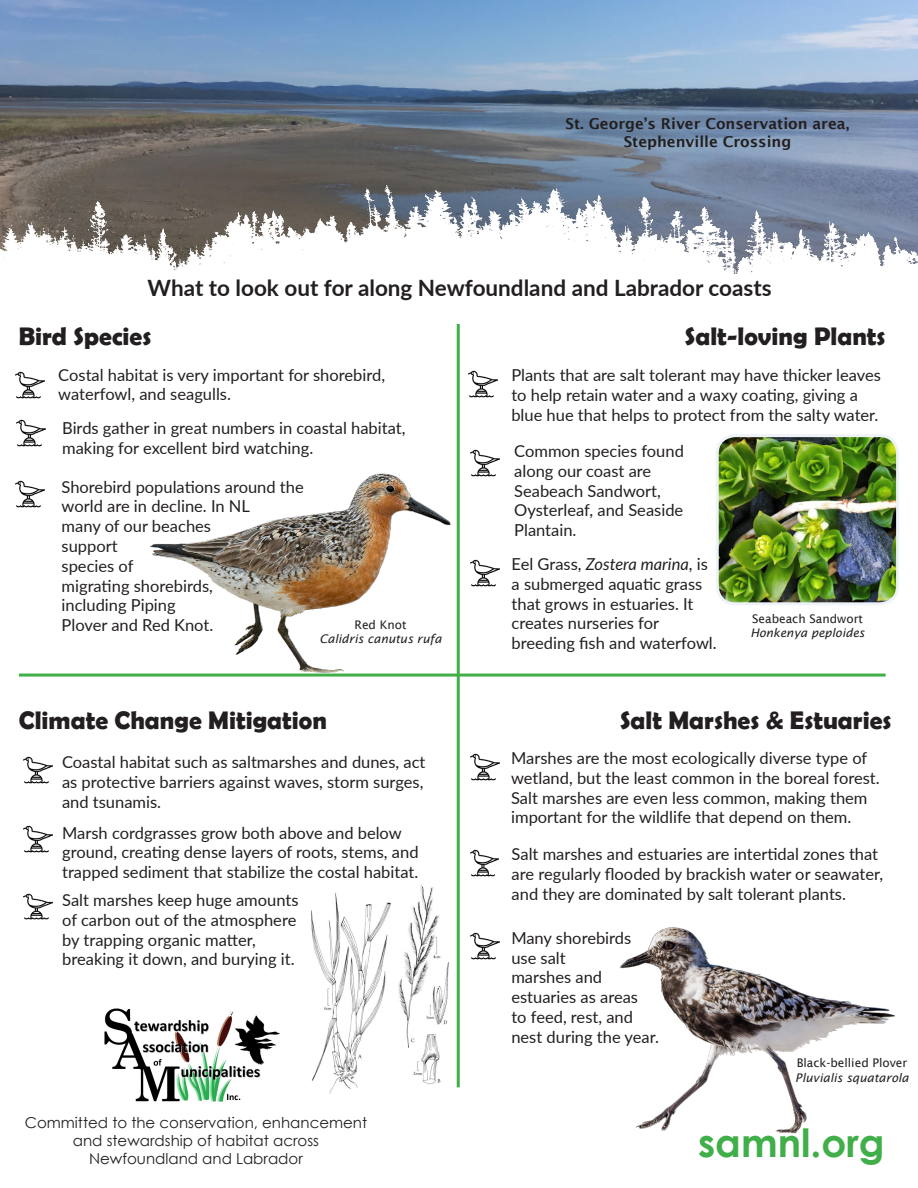
<style>
.page{position:relative;width:918px;height:1188px;background:#fff}
.page>*{position:absolute;margin:0;border:0;box-sizing:border-box;transform-origin:0 0}
.t1{font:700 39px "Century Gothic";color:#40ae49}
.t2{font:700 25.5px "Berlin Sans FB Demi";color:#231f20}
.t3{font:700 22.5px "Lato";color:#231f20}
.t4{font:16.5px/19.8px "Lato";color:#231f20}
.t5{font:15px/18px "Century Gothic";color:#231f20;text-align:center}
.t6{font:600 15px/18px "Lucida Sans";color:#231f20;text-align:center}
.t7{font:italic 11.85px/14.2px "Lucida Sans";color:#231f20}
.t8{font:11.85px/14.2px "Lucida Sans";color:#231f20}
.s1{font-style:italic}
.s2{font-style:normal}
</style>
<div class="page">
<img style="left:104px;top:1008px;width:176px;height:94px">
<img style="left:0;top:0;width:918px;height:149px">
<img style="left:0;top:149px;width:918px;height:126px">
<img style="left:16px;top:371px;width:29px;height:28px">
<img style="left:468px;top:370px;width:29px;height:28px">
<img style="left:471px;top:449px;width:29px;height:28px">
<img style="left:471px;top:753px;width:29px;height:28px">
<img style="left:470px;top:849px;width:29px;height:28px">
<img style="left:24px;top:756px;width:29px;height:28px">
<hr style="left:457px;top:324px;width:3px;height:763px;background:#40ae49">
<hr style="left:19px;top:674px;width:867px;height:3px;background:#40ae49">
<img style="left:17px;top:419px;width:28px;height:28px">
<img style="left:16px;top:480px;width:29px;height:28px">
<img style="left:471px;top:559px;width:29px;height:28px">
<img style="left:471px;top:932px;width:29px;height:28px">
<img style="left:620px;top:927px;width:276px;height:207px">
<img style="left:720px;top:438px;width:175px;height:166px">
<div style="left:716px;top:434px;width:183px;height:171px;border:3px solid #eef3f9;border-radius:18px"></div>
<img style="left:24px;top:825px;width:29px;height:28px">
<img style="left:24px;top:893px;width:29px;height:27px">
<img style="left:111px;top:443px;width:351px;height:246px">
<img style="left:311px;top:884px;width:138px;height:210px">
<p class="t6" style="left:566px;top:114px;width:285px">St. George’s River Conservation area,<br>Stephenville Crossing</p>
<p class="t3" style="left:148px;top:271px;width:626px">What to look out for along Newfoundland and Labrador coasts</p>
<p class="t2" style="left:19px;top:321px;width:134px">Bird Species</p>
<p class="t2" style="left:685px;top:321px;width:202px">Salt-loving Plants</p>
<p class="t4" style="left:58px;top:364px;width:328px">Costal habitat is very important for shorebird, waterfowl, and seagulls.</p>
<p class="t4" style="left:511px;top:365px;width:371px">Plants that are salt tolerant may have thicker leaves to help retain water and a waxy coating, giving a blue hue that helps to protect from the salty water.</p>
<p class="t4" style="left:62px;top:417px;width:345px">Birds gather in great numbers in coastal habitat, making for excellent bird watching.</p>
<p class="t4" style="left:514px;top:440px;width:171px">Common species found along our coast are<br>Seabeach Sandwort,<br>Oysterleaf, and Seaside<br>Plantain.</p>
<p class="t4" style="left:62px;top:476px;width:244px">Shorebird populations around the world are in decline. In NL<br>many of our beaches<br>support<br>species of<br>migrating shorebirds,<br>including Piping<br>Plover and Red Knot.</p>
<p class="t4" style="left:512px;top:553px;width:207px">Eel Grass, <span class="s1">Zostera marina</span>, is a submerged aquatic grass that grows in estuaries. It creates nurseries for breeding fish and waterfowl.</p>
<p class="t7" style="left:750px;top:611px;width:116px"><span class="s2">Seabeach Sandwort<br></span>Honkenya peploides</p>
<p class="t7" style="left:320px;top:618px;width:124px;text-align:center"><span class="s2">Red Knot<br></span>Calidris canutus rufa</p>
<p class="t2" style="left:19px;top:706px;width:309px">Climate Change Mitigation</p>
<p class="t2" style="left:620px;top:706px;width:273px">Salt Marshes &amp; Estuaries</p>
<p class="t4" style="left:62px;top:752px;width:365px;text-align:justify">Coastal habitat such as saltmarshes and dunes, act as protective barriers against waves, storm surges, and tsunamis.</p>
<p class="t4" style="left:62px;top:822px;width:358px">Marsh cordgrasses grow both above and below ground, creating dense layers of roots, stems, and trapped sediment that stabilize the costal habitat.</p>
<p class="t4" style="left:62px;top:889px;width:238px">Salt marshes keep huge amounts of carbon out of the atmosphere by trapping organic matter, breaking it down, and burying it.</p>
<p class="t4" style="left:511px;top:747px;width:370px">Marshes are the most ecologically diverse type of wetland, but the least common in the boreal forest.<br>Salt marshes are even less common, making them important for the wildlife that depend on them.</p>
<p class="t4" style="left:512px;top:844px;width:373px">Salt marshes and estuaries are intertidal zones that are regularly flooded by brackish water or seawater, and they are dominated by salt tolerant plants.</p>
<p class="t4" style="left:511px;top:927px;width:149px">Many shorebirds use salt<br>marshes and estuaries as areas<br>to feed, rest, and nest during the year.</p>
<p class="t8" style="left:795px;top:1056px;width:115px">Black-bellied Plover<br><span class="s1">Pluvialis squatarola</span></p>
<p class="t5" style="left:25px;top:1113px;width:344px">Committed to the conservation, enhancement and stewardship of habitat across<br>Newfoundland and Labrador</p>
<p class="t1" style="left:698px;top:1113px;width:188px">samnl.org</p>
</div>
